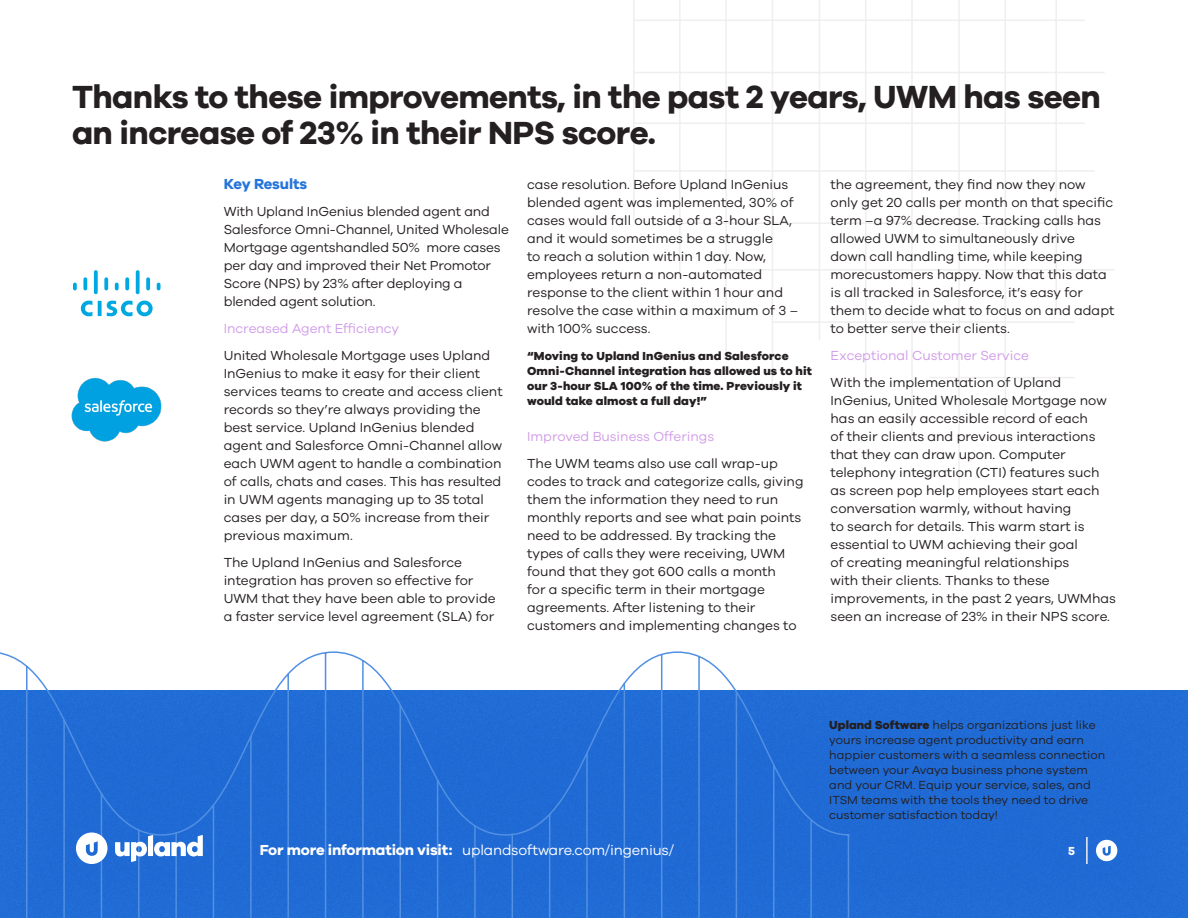
<style>
.page{position:relative;width:1188px;height:918px;background:#fff}
.page>*{position:absolute;margin:0;border:0;box-sizing:border-box;transform-origin:0 0}
.H1_-_Page_Headlines{font:700 33px/36px "Galano Grotesque";letter-spacing:-.02em;color:#241f20}
.H2_-_Subheads{font:700 15px "Galano Grotesque";letter-spacing:-.005em;color:#2574db}
.CTA-Bold{font:14.55px "Galano Grotesque";letter-spacing:-.01em;color:#fff}
.P_-_Paragraph{font:13.5px/18px "Galano Grotesque";color:#241f20}
.P_-_Paragraph-2{font:13.5px "Galano Grotesque";color:#d19ce8}
.Caption_-_P{font:12px/15px "Galano Grotesque";color:#241f20}
.Caption_-_Proper_Na{font:800 12px/15px "Galano Grotesque";letter-spacing:.01em;color:#241f20}
.t1{font:700 12px "Galano Grotesque";color:#fff}
.s1{font-weight:800}
.s2{font-weight:700;font-size:15px}
</style>
<div class="page">
<div style="left:0;top:688px;width:1188px;height:230px;background:#206ad4"></div>
<hr style="left:633px;top:0;width:2px;height:220px;background:#efefef">
<hr style="left:634px;top:0;width:451px;height:1px;background:#efefef">
<hr style="left:634px;top:20px;width:451px;height:1px;background:#efefef">
<hr style="left:634px;top:170px;width:461px;height:2px;background:#efefef">
<hr style="left:666px;top:222px;width:419px;height:2px;background:#efefef">
<hr style="left:716px;top:269px;width:399px;height:2px;background:#efefef">
<hr style="left:772px;top:321px;width:303px;height:2px;background:#efefef">
<hr style="left:930px;top:377px;width:145px;height:1px;background:#efefef">
<hr style="left:634px;top:72px;width:471px;height:1px;background:#efefef">
<hr style="left:634px;top:122px;width:451px;height:2px;background:#efefef">
<hr style="left:679px;top:0;width:2px;height:271px;background:#efefef">
<hr style="left:725px;top:0;width:2px;height:359px;background:#efefef">
<hr style="left:772px;top:0;width:1px;height:392px;background:#efefef">
<hr style="left:819px;top:0;width:1px;height:340px;background:#efefef">
<hr style="left:865px;top:0;width:1px;height:386px;background:#efefef">
<hr style="left:911px;top:0;width:2px;height:439px;background:#efefef">
<hr style="left:958px;top:0;width:2px;height:502px;background:#efefef">
<hr style="left:1005px;top:0;width:1px;height:434px;background:#efefef">
<hr style="left:1055px;top:0;width:2px;height:310px;background:#efefef">
<svg style="left:0;top:651px;width:851px;height:267px"></svg>
<svg style="left:73px;top:270px;width:87px;height:46px"></svg>
<img style="left:71px;top:378px;width:91px;height:64px">
<svg style="left:1096px;top:840px;width:21px;height:21px"></svg>
<hr style="left:1086px;top:837px;width:2px;height:27px;background:#efefef">
<svg style="left:115px;top:835px;width:88px;height:27px"></svg>
<svg style="left:76px;top:832px;width:32px;height:32px"></svg>
<p class="H1_-_Page_Headlines" style="left:72px;top:78px;width:1031px">Thanks to these improvements, in the past 2 years, UWM has seen an increase of 23% in their NPS score.</p>
<p class="H2_-_Subheads" style="left:224px;top:175px;width:85px">Key Results</p>
<p class="P_-_Paragraph" style="left:224px;top:202px;width:287px">With Upland InGenius blended agent and Salesforce Omni-Channel, United Wholesale Mortgage agentshandled 50% more cases per day and improved their Net Promotor Score (NPS) by 23% after deploying a blended agent solution.</p>
<p class="P_-_Paragraph-2" style="left:224px;top:320px;width:177px">Increased Agent Efficiency</p>
<p class="P_-_Paragraph" style="left:224px;top:346px;width:280px">United Wholesale Mortgage uses Upland InGenius to make it easy for their client services teams to create and access client records so they’re always providing the best service. Upland InGenius blended agent and Salesforce Omni-Channel allow each UWM agent to handle a combination of calls, chats and cases. This has resulted in UWM agents managing up to 35 total cases per day, a 50% increase from their previous maximum.</p>
<p class="P_-_Paragraph" style="left:224px;top:553px;width:273px">The Upland InGenius and Salesforce integration has proven so effective for UWM that they have been able to provide a faster service level agreement (SLA) for</p>
<p class="P_-_Paragraph" style="left:527px;top:175px;width:272px">case resolution. Before Upland InGenius blended agent was implemented, 30% of cases would fall outside of a 3-hour SLA, and it would sometimes be a struggle<br>to reach a solution within 1 day. Now, employees return a non-automated response to the client within 1 hour and resolve the case within a maximum of 3 – with 100% success.</p>
<p class="Caption_-_Proper_Na" style="left:527px;top:348px;width:286px">“Moving to Upland InGenius and Salesforce Omni-Channel integration has allowed us to hit our 3-hour SLA 100% of the time. Previously it would take almost a full day!”</p>
<p class="P_-_Paragraph-2" style="left:527px;top:428px;width:189px">Improved Business Offerings</p>
<p class="P_-_Paragraph" style="left:527px;top:454px;width:278px">The UWM teams also use call wrap-up codes to track and categorize calls, giving them the information they need to run monthly reports and see what pain points need to be addressed. By tracking the types of calls they were receiving, UWM found that they got 600 calls a month<br>for a specific term in their mortgage agreements. After listening to their customers and implementing changes to</p>
<p class="P_-_Paragraph" style="left:831px;top:175px;width:285px">the agreement, they find now they now only get 20 calls per month on that specific term –a 97% decrease. Tracking calls has allowed UWM to simultaneously drive<br>down call handling time, while keeping morecustomers happy. Now that this data is all tracked in Salesforce, it’s easy for them to decide what to focus on and adapt to better serve their clients.</p>
<p class="P_-_Paragraph-2" style="left:831px;top:347px;width:200px">Exceptional Customer Service</p>
<p class="P_-_Paragraph" style="left:831px;top:373px;width:287px">With the implementation of Upland InGenius, United Wholesale Mortgage now has an easily accessible record of each<br>of their clients and previous interactions that they can draw upon. Computer telephony integration (CTI) features such as screen pop help employees start each conversation warmly, without having<br>to search for details. This warm start is essential to UWM achieving their goal<br>of creating meaningful relationships<br>with their clients. Thanks to these improvements, in the past 2 years, UWMhas seen an increase of 23% in their NPS score.</p>
<p class="Caption_-_P" style="left:829px;top:717px;width:278px"><span class="s1">Upland Software</span> helps organizations just like yours increase agent productivity and earn happier customers with a seamless connection between your Avaya business phone system and your CRM. Equip your service, sales, and ITSM teams with the tools they need to drive customer satisfaction today!</p>
<p class="CTA-Bold" style="left:260px;top:841px;width:416px"><span class="s2">For more information visit:</span> uplandsoftware.com/ingenius/</p>
<p class="t1" style="left:1068px;top:844px;width:8px">5</p>
</div>
